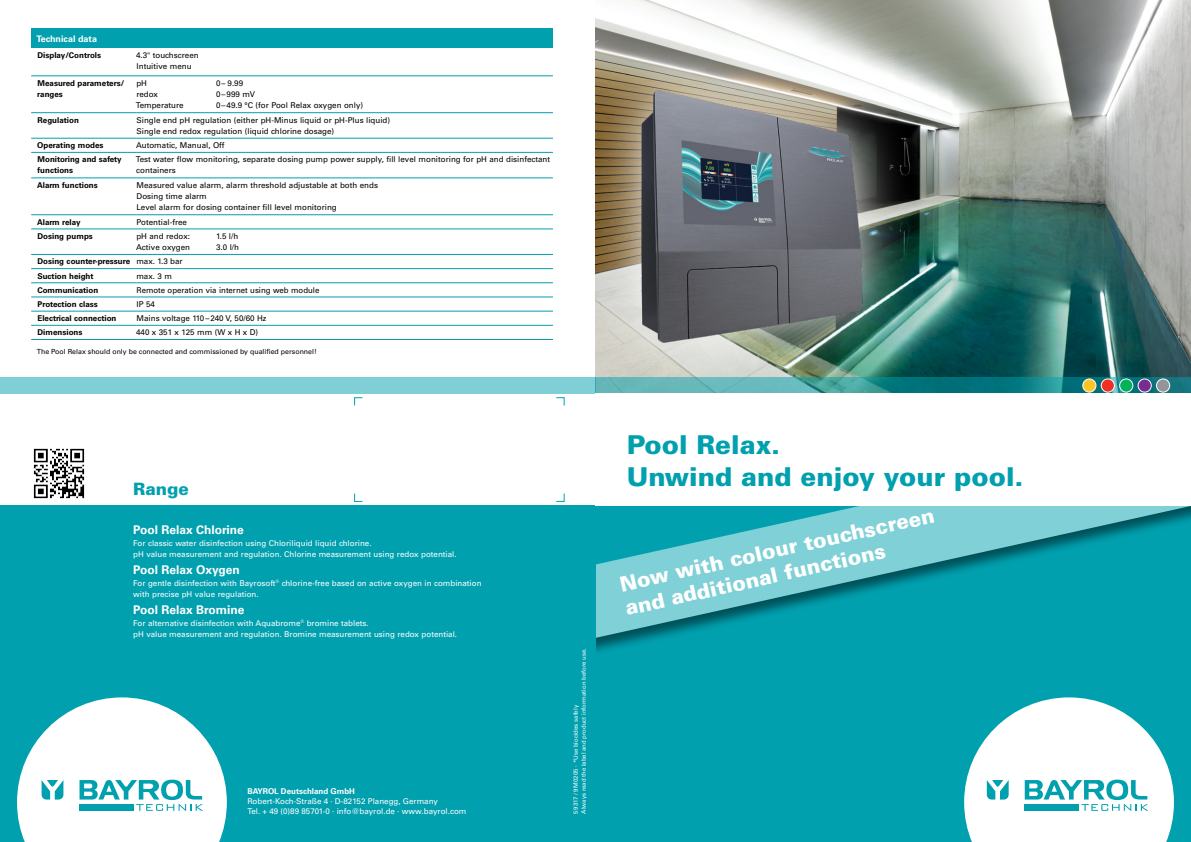
<style>
.page{position:relative;width:1191px;height:842px;background:#fff}
.page>*{position:absolute;margin:0;border:0;box-sizing:border-box;transform-origin:0 0}
.t1{font:900 26px/32px "Univers LT Std";color:#00a0af}
.t2{font:900 20.9px/23.9px "Univers LT Std";color:#fff}
.t3{font:900 17px "Univers LT Std";color:#00a0af}
.t4{font:700 12px "Univers LT Std";color:#fff}
.t5{font:700 9px "Univers LT Std";color:#fff}
.t6{font:8px/11px "Univers LT Std";color:#000}
.t7{font:8px/11px "Univers LT Std";color:#fff}
.t8{font:700 8px/11px "Univers LT Std";color:#000}
.t9{font:700 8px "Univers LT Std";color:#fff}
.t10{font:7px "Univers LT Std";color:#000}
.t11{font:6px/8px "Univers LT Std";color:#fff}
.s1{font-weight:400}
</style>
<div class="page">
<img style="left:595px;top:0;width:596px;height:378px">
<div style="left:595px;top:506px;width:596px;height:336px;background:#00a0af"></div>
<div style="left:0;top:378px;width:595px;height:16px;background:#80cfd7"></div>
<svg style="left:354px;top:397px;width:9px;height:9px"></svg>
<svg style="left:556px;top:397px;width:8px;height:9px"></svg>
<svg style="left:354px;top:493px;width:9px;height:9px"></svg>
<div style="left:31px;top:28px;width:522px;height:20px;background:#00a0af"></div>
<svg style="left:31px;top:75px;width:522px;height:250px"></svg>
<hr style="left:31px;top:76px;width:105px;height:1px;background:#00a0af">
<hr style="left:136px;top:76px;width:417px;height:1px;background:#00a0af">
<hr style="left:31px;top:112px;width:105px;height:1px;background:#00a0af">
<hr style="left:136px;top:112px;width:417px;height:1px;background:#00a0af">
<hr style="left:31px;top:138px;width:105px;height:1px;background:#00a0af">
<hr style="left:136px;top:138px;width:417px;height:1px;background:#00a0af">
<hr style="left:31px;top:152px;width:105px;height:1px;background:#00a0af">
<hr style="left:136px;top:152px;width:417px;height:1px;background:#00a0af">
<hr style="left:31px;top:178px;width:105px;height:1px;background:#00a0af">
<hr style="left:136px;top:178px;width:417px;height:1px;background:#00a0af">
<hr style="left:31px;top:214px;width:105px;height:1px;background:#00a0af">
<hr style="left:136px;top:214px;width:417px;height:1px;background:#00a0af">
<hr style="left:31px;top:229px;width:105px;height:1px;background:#00a0af">
<hr style="left:136px;top:229px;width:417px;height:1px;background:#00a0af">
<hr style="left:31px;top:254px;width:105px;height:1px;background:#00a0af">
<hr style="left:136px;top:254px;width:417px;height:1px;background:#00a0af">
<hr style="left:31px;top:268px;width:105px;height:1px;background:#00a0af">
<hr style="left:136px;top:268px;width:417px;height:1px;background:#00a0af">
<hr style="left:31px;top:283px;width:105px;height:1px;background:#00a0af">
<hr style="left:136px;top:283px;width:417px;height:1px;background:#00a0af">
<hr style="left:31px;top:297px;width:105px;height:1px;background:#00a0af">
<hr style="left:136px;top:297px;width:417px;height:1px;background:#00a0af">
<hr style="left:31px;top:311px;width:105px;height:1px;background:#00a0af">
<hr style="left:136px;top:311px;width:417px;height:1px;background:#00a0af">
<hr style="left:31px;top:325px;width:105px;height:1px;background:#00a0af">
<hr style="left:31px;top:339px;width:105px;height:1px;background:#00a0af">
<hr style="left:136px;top:325px;width:417px;height:1px;background:#00a0af">
<hr style="left:136px;top:339px;width:417px;height:1px;background:#00a0af">
<svg style="left:916px;top:378px;width:275px;height:15px;background:#0d7a82"></svg>
<div style="left:1082px;top:379px;width:14px;height:13px;background:#ffc425;border-radius:50%"></div>
<div style="left:1082px;top:378px;width:14px;height:15px;border:1px solid #fff;border-radius:50%"></div>
<svg style="left:1101px;top:379px;width:13px;height:13px"></svg>
<div style="left:1100px;top:378px;width:14px;height:15px;border:1px solid #fff;border-radius:50%"></div>
<div style="left:1119px;top:379px;width:13px;height:13px;background:#00b259;border-radius:50%"></div>
<div style="left:1119px;top:378px;width:14px;height:15px;border:1px solid #fff;border-radius:50%"></div>
<div style="left:1138px;top:379px;width:13px;height:13px;background:#782b90;border-radius:50%"></div>
<div style="left:1137px;top:378px;width:14px;height:15px;border:1px solid #fff;border-radius:50%"></div>
<div style="left:1156px;top:379px;width:13px;height:13px;background:#939598;border-radius:50%"></div>
<div style="left:1156px;top:378px;width:14px;height:15px;border:1px solid #fff;border-radius:50%"></div>
<img style="left:585px;top:38px;width:331px;height:355px">
<img style="left:618px;top:79px;width:259px;height:277px">
<div style="left:483px;top:420px;width:708px;height:254px;background:#000;opacity:.5"></div>
<svg style="left:485px;top:432px;width:706px;height:227px"></svg>
<div style="left:0;top:506px;width:595px;height:336px;background:#00a0af"></div>
<div style="left:595px;top:394px;width:596px;height:112px;background:#fff"></div>
<svg style="left:17px;top:697px;width:210px;height:145px"></svg>
<svg style="left:964px;top:697px;width:210px;height:145px"></svg>
<img style="left:33px;top:448px;width:52px;height:51px">
<p class="t5" style="left:37px;top:33px;width:62px">Technical data</p>
<p class="t8" style="left:38px;top:50px;width:65px">Display/Controls</p>
<p class="t6" style="left:136px;top:50px;width:64px">4.3" touchscreen<br>Intuitive menu</p>
<p class="t8" style="left:37px;top:78px;width:89px">Measured parameters/ ranges</p>
<p class="t6" style="left:136px;top:78px;width:12px">pH</p>
<p class="t6" style="left:216px;top:78px;width:29px">0– 9.99</p>
<p class="t6" style="left:136px;top:89px;width:23px">redox</p>
<p class="t6" style="left:216px;top:89px;width:41px">0–999 mV</p>
<p class="t6" style="left:136px;top:100px;width:49px">Temperature</p>
<p class="t6" style="left:216px;top:100px;width:148px">0–49.9 °C (for Pool Relax oxygen only)</p>
<p class="t8" style="left:38px;top:114px;width:43px">Regulation</p>
<p class="t6" style="left:136px;top:114px;width:255px">Single end pH regulation (either pH-Minus liquid or pH-Plus liquid)<br>Single end redox regulation (liquid chlorine dosage)</p>
<p class="t8" style="left:37px;top:140px;width:68px">Operating modes</p>
<p class="t6" style="left:136px;top:140px;width:90px">Automatic, Manual, Off</p>
<p class="t8" style="left:38px;top:154px;width:86px">Monitoring and safety functions</p>
<p class="t6" style="left:136px;top:154px;width:416px">Test water flow monitoring, separate dosing pump power supply, fill level monitoring for pH and disinfectant containers</p>
<p class="t8" style="left:37px;top:180px;width:62px">Alarm functions</p>
<p class="t6" style="left:137px;top:180px;width:243px">Measured value alarm, alarm threshold adjustable at both ends<br>Dosing time alarm<br>Level alarm for dosing container fill level monitoring</p>
<p class="t8" style="left:37px;top:217px;width:45px">Alarm relay</p>
<p class="t6" style="left:137px;top:216px;width:52px">Potential-free</p>
<p class="t8" style="left:38px;top:231px;width:57px">Dosing pumps</p>
<p class="t6" style="left:136px;top:231px;width:55px">pH and redox:</p>
<p class="t6" style="left:216px;top:231px;width:24px">1.5 l/h</p>
<p class="t6" style="left:136px;top:242px;width:56px">Active oxygen</p>
<p class="t6" style="left:216px;top:242px;width:24px">3.0 l/h</p>
<p class="t8" style="left:37px;top:255px;width:147px;line-height:14.2px">Dosing counter-pressure <span class="s1">max. 1.3 bar<br></span>Suction height</p>
<p class="t6" style="left:136px;top:270px;width:37px">max. 3 m</p>
<p class="t8" style="left:37px;top:285px;width:62px">Communication</p>
<p class="t6" style="left:137px;top:285px;width:184px">Remote operation via internet using web module</p>
<p class="t8" style="left:38px;top:299px;width:62px">Protection class</p>
<p class="t6" style="left:137px;top:299px;width:20px">IP 54</p>
<p class="t8" style="left:37px;top:313px;width:81px">Electrical connection</p>
<p class="t6" style="left:137px;top:313px;width:131px">Mains voltage 110–240 V, 50/60 Hz</p>
<p class="t8" style="left:38px;top:327px;width:46px">Dimensions</p>
<p class="t6" style="left:136px;top:327px;width:124px">440 x 351 x 125 mm (W x H x D)</p>
<p class="t10" style="left:37px;top:347px;width:281px">The Pool Relax should only be connected and commissioned by qualified personnel!</p>
<h3 class="t3" style="left:133px;top:478px;width:57px">Range</h3>
<h3 class="t4" style="left:133px;top:522px;width:112px">Pool Relax Chlorine</h3>
<p class="t7" style="left:133px;top:538px;width:325px">For classic water disinfection using Chloriliquid liquid chlorine.<br>pH value measurement and regulation. Chlorine measurement using redox potential.</p>
<h3 class="t4" style="left:133px;top:562px;width:108px">Pool Relax Oxygen</h3>
<p class="t7" style="left:133px;top:578px;width:350px">For gentle disinfection with Bayrosoft<sup>®</sup> chlorine-free based on active oxygen in combination with precise pH value regulation.</p>
<h3 class="t4" style="left:133px;top:602px;width:113px">Pool Relax Bromine</h3>
<p class="t7" style="left:133px;top:618px;width:325px">For alternative disinfection with Aquabrome<sup>®</sup> bromine tablets.<br>pH value measurement and regulation. Bromine measurement using redox potential.</p>
<p class="t9" style="left:247px;top:786px;width:109px">BAYROL Deutschland GmbH</p>
<p class="t7" style="left:247px;top:796px;width:221px;line-height:10px">Robert-Koch-Straße 4 · D-82152 Planegg, Germany<br>Tel. + 49 (0)89 85701-0 · info@bayrol.de · www.bayrol.com</p>
<p class="t11" style="left:571px;top:814px;width:167px;rotate:-90deg">59317 / 9M0205 · *Use biocides safely<br>Always read the label and product information before use.</p>
<h1 class="t1" style="left:626px;top:428px;width:398px">Pool Relax.<br>Unwind and enjoy your pool.</h1>
<h2 class="t2" style="left:617px;top:574px;width:323px;rotate:-13deg">Now with colour touchscreen and additional functions</h2>
</div>
